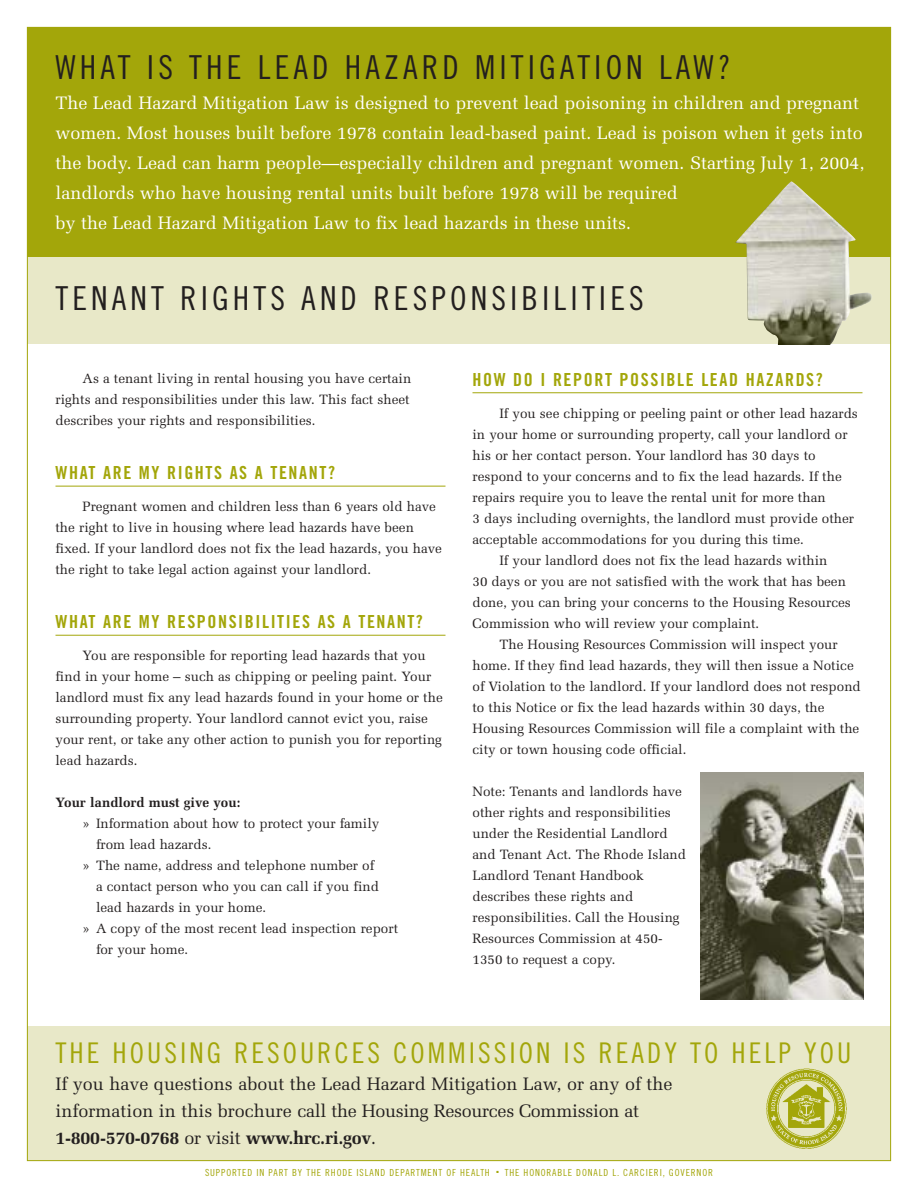
<style>
.page{position:relative;width:918px;height:1188px;background:#fff}
.page>*{position:absolute;margin:0;border:0;box-sizing:border-box;transform-origin:0 0}
.t1{font:33px "Trade Gothic Cond Eighteen";letter-spacing:.125em;color:#231f1f}
.t2{font:28.5px "Trade Gothic Cond Eighteen";letter-spacing:.105em;color:#a3a60a}
.t3{font:18px/30px "Melior";color:#fff}
.t4{font:18px/27px "Melior";color:#231f1f}
.t5{font:18px "Trade Gothic Bold Cond Twenty";letter-spacing:.09em;color:#a3a60a}
.t6{font:13.5px/21px "Melior";color:#231f1f}
.t7{font:700 13.5px "Melior";color:#231f1f}
.t8{font:9.75px "Trade Gothic Cond Eighteen";letter-spacing:.09em;color:#a3a60a}
.s1{font-weight:700}
</style>
<div class="page">
<div style="left:27px;top:1026px;width:864px;height:135px;background:#e8e8c8"></div>
<div style="left:27px;top:256px;width:864px;height:88px;background:#e8e8c8"></div>
<div style="left:27px;top:27px;width:864px;height:229px;background:#a3a60a"></div>
<hr style="left:56px;top:486px;width:390px;height:1px;background:#a3a60a">
<hr style="left:56px;top:635px;width:390px;height:1px;background:#a3a60a">
<hr style="left:472px;top:392px;width:390px;height:1px;background:#a3a60a">
<img style="left:735px;top:181px;width:137px;height:163px">
<img style="left:766px;top:1068px;width:81px;height:81px">
<img style="left:700px;top:773px;width:164px;height:226px">
<h1 class="t1" style="left:56px;top:55px;width:677px">WHAT IS THE LEAD HAZARD MITIGATION LAW?</h1>
<p class="t3" style="left:56px;top:90px;width:811px">The Lead Hazard Mitigation Law is designed to prevent lead poisoning in children and pregnant women. Most houses built before 1978 contain lead-based paint. Lead is poison when it gets into the body. Lead can harm people—especially children and pregnant women. Starting July 1, 2004, landlords who have housing rental units built before 1978 will be required<br>by the Lead Hazard Mitigation Law to fix lead hazards in these units.</p>
<h1 class="t1" style="left:56px;top:286px;width:590px">TENANT RIGHTS AND RESPONSIBILITIES</h1>
<p class="t6" style="left:56px;top:369px;width:357px;text-align:justify;text-indent:27px">As a tenant living in rental housing you have certain rights and responsibilities under this law. This fact sheet describes your rights and responsibilities.</p>
<h3 class="t5" style="left:56px;top:466px;width:281px">WHAT ARE MY RIGHTS AS A TENANT?</h3>
<p class="t6" style="left:56px;top:497px;width:388px;text-indent:27px">Pregnant women and children less than 6 years old have the right to live in housing where lead hazards have been fixed. If your landlord does not fix the lead hazards, you have the right to take legal action against your landlord.</p>
<h3 class="t5" style="left:56px;top:615px;width:369px">WHAT ARE MY RESPONSIBILITIES AS A TENANT?</h3>
<p class="t6" style="left:56px;top:646px;width:389px;text-indent:27px">You are responsible for reporting lead hazards that you find in your home – such as chipping or peeling paint. Your landlord must fix any lead hazards found in your home or the surrounding property. Your landlord cannot evict you, raise your rent, or take any other action to punish you for reporting lead hazards.</p>
<p class="t7" style="left:56px;top:797px;width:186px">Your landlord must give you:</p>
<p class="t6" style="left:82px;top:814px;width:298px">» Information about how to protect your family</p>
<p class="t6" style="left:96px;top:835px;width:117px">from lead hazards.</p>
<p class="t6" style="left:82px;top:856px;width:293px">» The name, address and telephone number of</p>
<p class="t6" style="left:96px;top:877px;width:285px">a contact person who you can call if you find</p>
<p class="t6" style="left:96px;top:898px;width:172px">lead hazards in your home.</p>
<p class="t6" style="left:82px;top:919px;width:317px">» A copy of the most recent lead inspection report</p>
<p class="t6" style="left:96px;top:940px;width:94px">for your home.</p>
<h3 class="t5" style="left:472px;top:373px;width:352px">HOW DO I REPORT POSSIBLE LEAD HAZARDS?</h3>
<p class="t6" style="left:500px;top:404px;width:360px">If you see chipping or peeling paint or other lead hazards</p>
<p class="t6" style="left:472px;top:425px;width:377px">in your home or surrounding property, call your landlord or</p>
<p class="t6" style="left:472px;top:446px;width:345px">his or her contact person. Your landlord has 30 days to</p>
<p class="t6" style="left:472px;top:467px;width:371px">respond to your concerns and to fix the lead hazards. If the</p>
<p class="t6" style="left:472px;top:488px;width:355px">repairs require you to leave the rental unit for more than</p>
<p class="t6" style="left:472px;top:509px;width:383px">3 days including overnights, the landlord must provide other</p>
<p class="t6" style="left:472px;top:530px;width:333px">acceptable accommodations for you during this time.</p>
<p class="t6" style="left:500px;top:551px;width:330px">If your landlord does not fix the lead hazards within</p>
<p class="t6" style="left:472px;top:572px;width:375px">30 days or you are not satisfied with the work that has been</p>
<p class="t6" style="left:472px;top:593px;width:380px">done, you can bring your concerns to the Housing Resources</p>
<p class="t6" style="left:472px;top:614px;width:288px">Commission who will review your complaint.</p>
<p class="t6" style="left:500px;top:635px;width:340px">The Housing Resources Commission will inspect your</p>
<p class="t6" style="left:472px;top:656px;width:383px">home. If they find lead hazards, they will then issue a Notice</p>
<p class="t6" style="left:472px;top:677px;width:390px">of Violation to the landlord. If your landlord does not respond</p>
<p class="t6" style="left:472px;top:698px;width:354px">to this Notice or fix the lead hazards within 30 days, the</p>
<p class="t6" style="left:472px;top:719px;width:388px">Housing Resources Commission will file a complaint with the</p>
<p class="t6" style="left:472px;top:740px;width:216px">city or town housing code official.</p>
<p class="t6" style="left:472px;top:782px;width:215px">Note: Tenants and landlords have other rights and responsibilities under the Residential Landlord and Tenant Act. The Rhode Island<br>Landlord Tenant Handbook describes these rights and responsibilities. Call the Housing<br>Resources Commission at 450-<br>1350 to request a copy.</p>
<h2 class="t2" style="left:56px;top:1042px;width:797px">THE HOUSING RESOURCES COMMISSION IS READY TO HELP YOU</h2>
<h3 class="t4" style="left:56px;top:1072px;width:619px">If you have questions about the Lead Hazard Mitigation Law, or any of the information in this brochure call the Housing Resources Commission at<br><span class="s1">1-800-570-0768</span> or visit <span class="s1">www.hrc.ri.gov</span>.</h3>
<p class="t8" style="left:205px;top:1169px;width:286px">SUPPORTED IN PART BY THE RHODE ISLAND DEPARTMENT OF HEALTH</p>
<p class="t8" style="left:497px;top:1169px;width:218px">■ THE HONORABLE DONALD L. CARCIERI, GOVERNOR</p>
</div>
